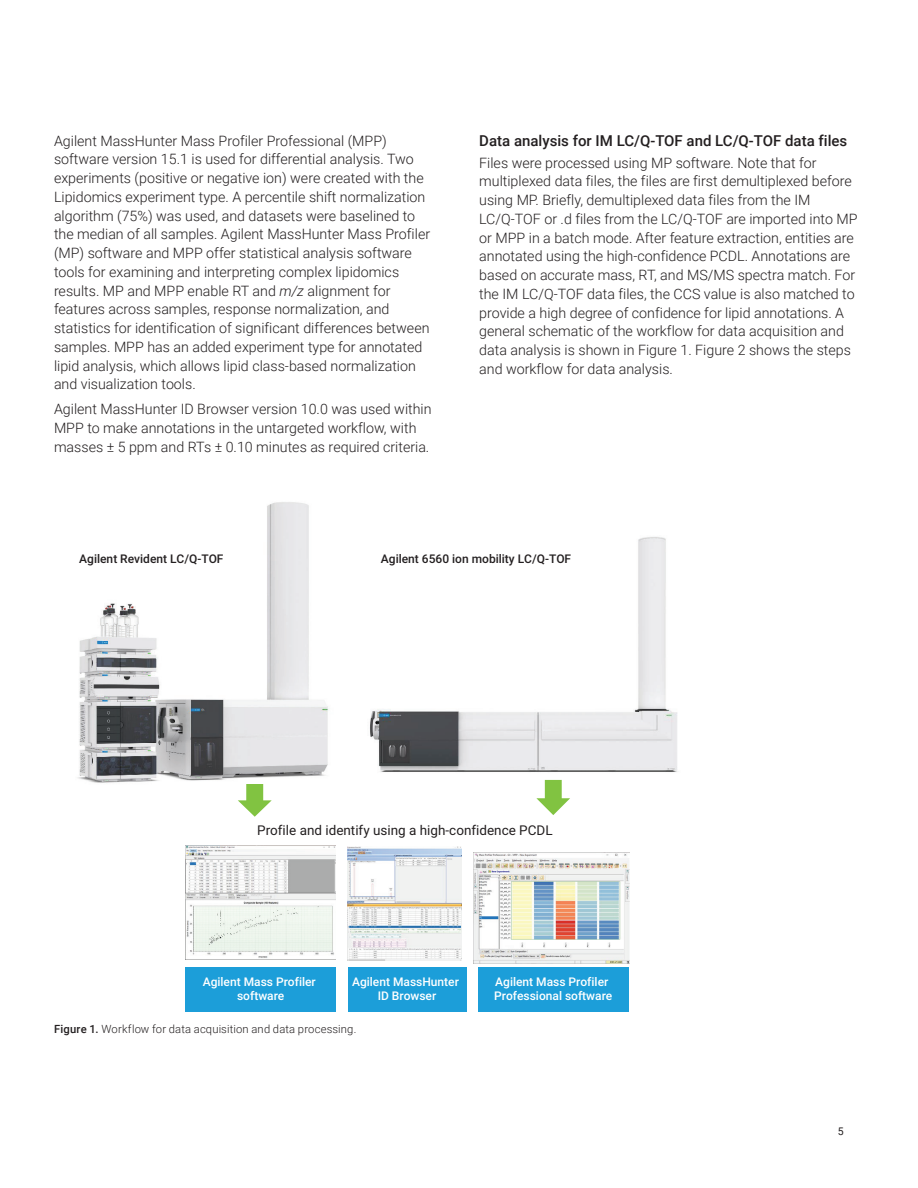
<style>
.page{position:relative;width:918px;height:1188px;background:#fff}
.page>*{position:absolute;margin:0;border:0;box-sizing:border-box;transform-origin:0 0}
.Header_2{font:500 15px "Roboto";color:#231f20}
.Text{font:300 14.25px/18.8px "Roboto";color:#231f20}
.t1{font:13.5px "Roboto";color:#231f20}
.t2{font:500 12px/14.4px "Roboto";color:#fff;text-align:center}
.t3{font:500 12px "Roboto";color:#231f20}
.t4{font:300 11.25px "Roboto";letter-spacing:.01em;color:#231f20}
.t5{font:10.5px "Roboto";color:#231f20}
.s1{font-style:italic}
.s2{font-weight:500}
</style>
<div class="page">
<img style="left:77px;top:502px;width:251px;height:281px">
<img style="left:370px;top:537px;width:308px;height:235px">
<img style="left:474px;top:852px;width:156px;height:111px">
<img style="left:348px;top:846px;width:114px;height:114px">
<img style="left:186px;top:846px;width:150px;height:114px">
<div style="left:185px;top:967px;width:151px;height:44px;background:#1c9ed9"></div>
<div style="left:348px;top:967px;width:118px;height:44px;background:#1c9ed9"></div>
<div style="left:478px;top:967px;width:151px;height:44px;background:#1c9ed9"></div>
<svg style="left:238px;top:784px;width:34px;height:33px"></svg>
<svg style="left:536px;top:780px;width:34px;height:35px"></svg>
<p class="Text" style="left:54px;top:131px;width:378px">Agilent MassHunter Mass Profiler Professional (MPP) software version 15.1 is used for differential analysis. Two experiments (positive or negative ion) were created with the Lipidomics experiment type. A percentile shift normalization algorithm (75%) was used, and datasets were baselined to the median of all samples. Agilent MassHunter Mass Profiler (MP) software and MPP offer statistical analysis software tools for examining and interpreting complex lipidomics results. MP and MPP enable RT and <span class="s1">m/z</span> alignment for features across samples, response normalization, and statistics for identification of significant differences between samples. MPP has an added experiment type for annotated lipid analysis, which allows lipid class-based normalization and visualization tools.</p>
<p class="Text" style="left:54px;top:399px;width:379px">Agilent MassHunter ID Browser version 10.0 was used within<br>MPP to make annotations in the untargeted workflow, with masses ± 5 ppm and RTs ± 0.10 minutes as required criteria.</p>
<p class="Header_2" style="left:479px;top:130px;width:370px">Data analysis for IM LC/Q-TOF and LC/Q-TOF data files</p>
<p class="Text" style="left:479px;top:153px;width:380px">Files were processed using MP software. Note that for multiplexed data files, the files are first demultiplexed before using MP. Briefly, demultiplexed data files from the IM LC/Q‑TOF or .d files from the LC/Q-TOF are imported into MP or MPP in a batch mode. After feature extraction, entities are annotated using the high-confidence PCDL. Annotations are based on accurate mass, RT, and MS/MS spectra match. For the IM LC/Q-TOF data files, the CCS value is also matched to provide a high degree of confidence for lipid annotations. A general schematic of the workflow for data acquisition and data analysis is shown in Figure 1. Figure 2 shows the steps and workflow for data analysis.</p>
<p class="t3" style="left:79px;top:550px;width:146px">Agilent Revident LC/Q-TOF</p>
<p class="t3" style="left:381px;top:550px;width:192px">Agilent 6560 ion mobility LC/Q-TOF</p>
<p class="t1" style="left:257px;top:821px;width:297px">Profile and identify using a high-confidence PCDL</p>
<p class="t2" style="left:203px;top:974px;width:115px">Agilent Mass Profiler software</p>
<p class="t2" style="left:352px;top:974px;width:108px">Agilent MassHunter<br>ID Browser</p>
<p class="t2" style="left:494px;top:974px;width:120px;text-align:left">Agilent Mass Profiler<br>Professional software</p>
<p class="t4" style="left:54px;top:1022px;width:304px"><span class="s2">Figure 1.</span> Workflow for data acquisition and data processing.</p>
<p class="t5" style="left:838px;top:1124px;width:7px">5</p>
</div>
